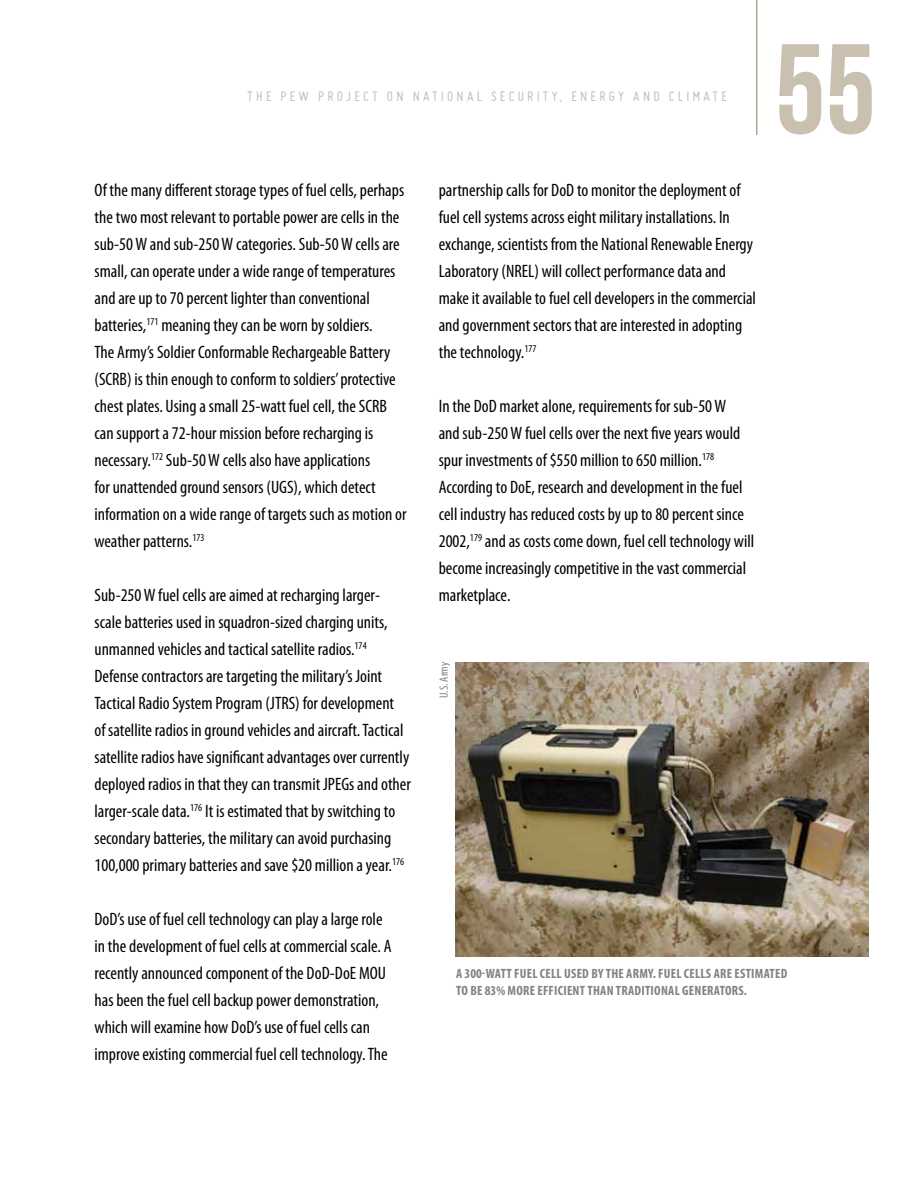
<style>
.page{position:relative;width:918px;height:1188px;background:#fff}
.page>*{position:absolute;margin:0;border:0;box-sizing:border-box;transform-origin:0 0}
.t1{font:127.5px "Bebas Neue";color:#c9c0af}
.t2{font:condensed 18px/27px "Myriad Pro";color:#000}
.t3{font:15px "Miso";letter-spacing:.215em;color:#bcbec0}
.t4{font:700 condensed 13.5px/16.5px "Myriad Pro";letter-spacing:.02em;color:#808285}
.t5{font:condensed 12px "Myriad Pro";color:#808285}
</style>
<div class="page">
<hr style="left:756px;top:0;width:2px;height:135px;background:#b2a78f">
<img style="left:456px;top:662px;width:412px;height:294px">
<p class="t3" style="left:247px;top:88px;width:9px">THE</p>
<p class="t3" style="left:281px;top:88px;width:83px">PEW PRO JECT</p>
<p class="t3" style="left:387px;top:88px;width:29px">ON NATIONAL</p>
<p class="t3" style="left:491px;top:88px;width:9px">SEC</p>
<p class="t3" style="left:518px;top:88px;width:18px">URITY</p>
<p class="t3" style="left:560px;top:88px;width:22px">, ENERGY</p>
<p class="t3" style="left:633px;top:88px;width:10px">AND</p>
<p class="t3" style="left:669px;top:88px;width:7px">CLIMATE</p>
<p class="t1" style="left:775px;top:19px;width:102px">55</p>
<p class="t2" style="left:94px;top:176px;width:313px">Of the many different storage types of fuel cells, perhaps the two most relevant to portable power are cells in the sub-50 W and sub-250 W categories. Sub-50 W cells are small, can operate under a wide range of temperatures and are up to 70 percent lighter than conventional batteries,<sup>171</sup> meaning they can be worn by soldiers.<br>The Army’s Soldier Conformable Rechargeable Battery (SCRB) is thin enough to conform to soldiers’ protective chest plates. Using a small 25-watt fuel cell, the SCRB can support a 72-hour mission before recharging is necessary.<sup>172</sup> Sub-50 W cells also have applications<br>for unattended ground sensors (UGS), which detect information on a wide range of targets such as motion or weather patterns.<sup>173</sup></p>
<p class="t2" style="left:95px;top:581px;width:318px">Sub-250 W fuel cells are aimed at recharging larger&shy;scale batteries used in squadron-sized charging units, unmanned vehicles and tactical satellite radios.<sup>174<br></sup>Defense contractors are targeting the military’s Joint Tactical Radio System Program (JTRS) for development<br>of satellite radios in ground vehicles and aircraft. Tactical satellite radios have significant advantages over currently deployed radios in that they can transmit JPEGs and other larger-scale data.<sup>176</sup> It is estimated that by switching to secondary batteries, the military can avoid purchasing 100,000 primary batteries and save $20 million a year.<sup>176</sup></p>
<p class="t2" style="left:95px;top:905px;width:299px">DoD’s use of fuel cell technology can play a large role in the development of fuel cells at commercial scale. A recently announced component of the DoD-DoE MOU has been the fuel cell backup power demonstration, which will examine how DoD’s use of fuel cells can improve existing commercial fuel cell technology. The</p>
<p class="t2" style="left:439px;top:176px;width:319px">partnership calls for DoD to monitor the deployment of fuel cell systems across eight military installations. In exchange, scientists from the National Renewable Energy Laboratory (NREL) will collect performance data and make it available to fuel cell developers in the commercial and government sectors that are interested in adopting the technology.<sup>177</sup></p>
<p class="t2" style="left:439px;top:392px;width:317px">In the DoD market alone, requirements for sub-50 W<br>and sub-250 W fuel cells over the next five years would spur investments of $550 million to 650 million.<sup>178<br></sup>According to DoE, research and development in the fuel cell industry has reduced costs by up to 80 percent since 2002,<sup>179</sup> and as costs come down, fuel cell technology will become increasingly competitive in the vast commercial marketplace.</p>
<p class="t5" style="left:437px;top:698px;width:37px;rotate:-90deg">U.S. Army</p>
<p class="t4" style="left:456px;top:965px;width:333px">A 300-WATT FUEL CELL USED BY THE ARMY. FUEL CELLS ARE ESTIMATED<br>TO BE 83% MORE EFFICIENT THAN TRADITIONAL GENERATORS.</p>
</div>
